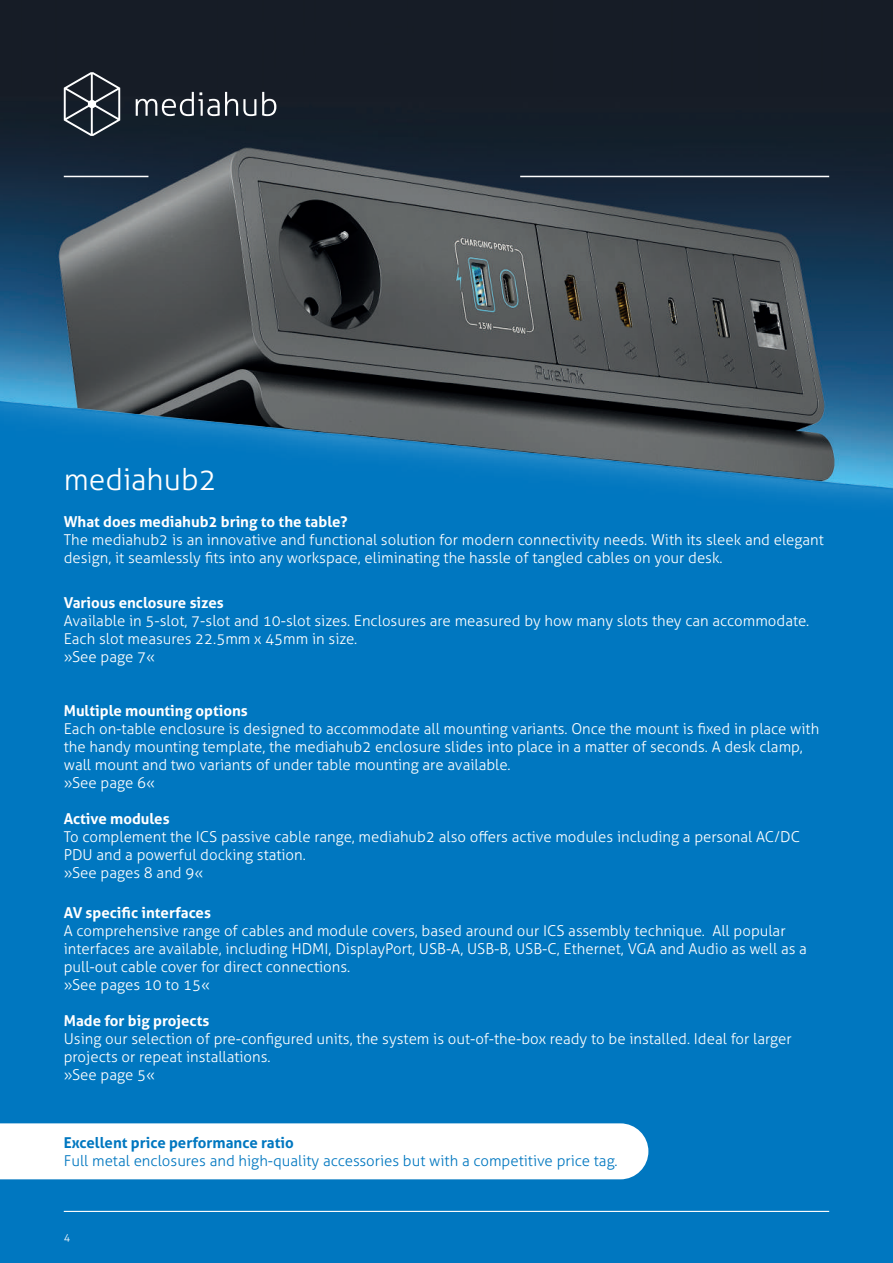
<style>
.page{position:relative;width:893px;height:1263px;background:#fff}
.page>*{position:absolute;margin:0;border:0;box-sizing:border-box;transform-origin:0 0}
.t1{font:300 30px "Aller";color:#fff}
.t2{font:300 15px/18px "Aller";color:#fff}
.t3{font:700 15px "Aller";color:#fff}
.t4{font:300 15px "Aller";color:#0077c0}
.t5{font:700 15px "Aller";color:#0077c0}
.t6{font:300 10.5px "Aller";color:#fff}
</style>
<div class="page">
<div style="left:0;top:466px;width:893px;height:797px;background:#0077c0"></div>
<div style="left:0;top:1123px;width:648px;height:56px;background:#fff"></div>
<hr style="left:64px;top:1211px;width:765px;height:1px;background:#fff">
<img style="left:0;top:0;width:893px;height:502px">
<hr style="left:520px;top:176px;width:309px;height:1px;background:#fff">
<svg style="left:64px;top:72px;width:56px;height:64px"></svg>
<svg style="left:136px;top:92px;width:120px;height:24px"></svg>
<svg style="left:262px;top:92px;width:14px;height:24px"></svg>
<hr style="left:64px;top:176px;width:84px;height:1px;background:#fff">
<h1 class="t1" style="left:64px;top:461px;width:154px">mediahub2</h1>
<p class="t3" style="left:64px;top:512px;width:285px">What does mediahub2 bring to the table?</p>
<p class="t2" style="left:64px;top:530px;width:761px">The mediahub2 is an innovative and functional solution for modern connectivity needs. With its sleek and elegant design, it seamlessly fits into any workspace, eliminating the hassle of tangled cables on your desk.</p>
<p class="t3" style="left:64px;top:593px;width:161px">Various enclosure sizes</p>
<p class="t2" style="left:64px;top:611px;width:747px">Available in 5-slot, 7-slot and 10-slot sizes. Enclosures are measured by how many slots they can accommodate.<br>Each slot measures 22.5mm x 45mm in size.<br>»See page 7«</p>
<p class="t3" style="left:64px;top:701px;width:186px">Multiple mounting options</p>
<p class="t2" style="left:64px;top:719px;width:757px">Each on-table enclosure is designed to accommodate all mounting variants. Once the mount is fixed in place with the handy mounting template, the mediahub2 enclosure slides into place in a matter of seconds. A desk clamp, wall mount and two variants of under table mounting are available.<br>»See page 6«</p>
<p class="t3" style="left:64px;top:809px;width:107px">Active modules</p>
<p class="t2" style="left:64px;top:827px;width:738px">To complement the ICS passive cable range, mediahub2 also offers active modules including a personal AC/DC<br>PDU and a powerful docking station.<br>»See pages 8 and 9«</p>
<p class="t3" style="left:64px;top:903px;width:149px">AV specific interfaces</p>
<p class="t2" style="left:64px;top:922px;width:745px">A comprehensive range of cables and module covers, based around our ICS assembly technique. All popular interfaces are available, including HDMI, DisplayPort, USB-A, USB-B, USB-C, Ethernet, VGA and Audio as well as a pull-out cable cover for direct connections.<br>»See pages 10 to 15«</p>
<p class="t3" style="left:64px;top:1011px;width:147px">Made for big projects</p>
<p class="t2" style="left:64px;top:1030px;width:729px">Using our selection of pre-configured units, the system is out-of-the-box ready to be installed. Ideal for larger projects or repeat installations.<br>»See page 5«</p>
<p class="t5" style="left:64px;top:1133px;width:231px">Excellent price performance ratio</p>
<p class="t4" style="left:64px;top:1151px;width:555px">Full metal enclosures and high-quality accessories but with a competitive price tag.</p>
<p class="t6" style="left:64px;top:1231px;width:8px">4</p>
</div>
